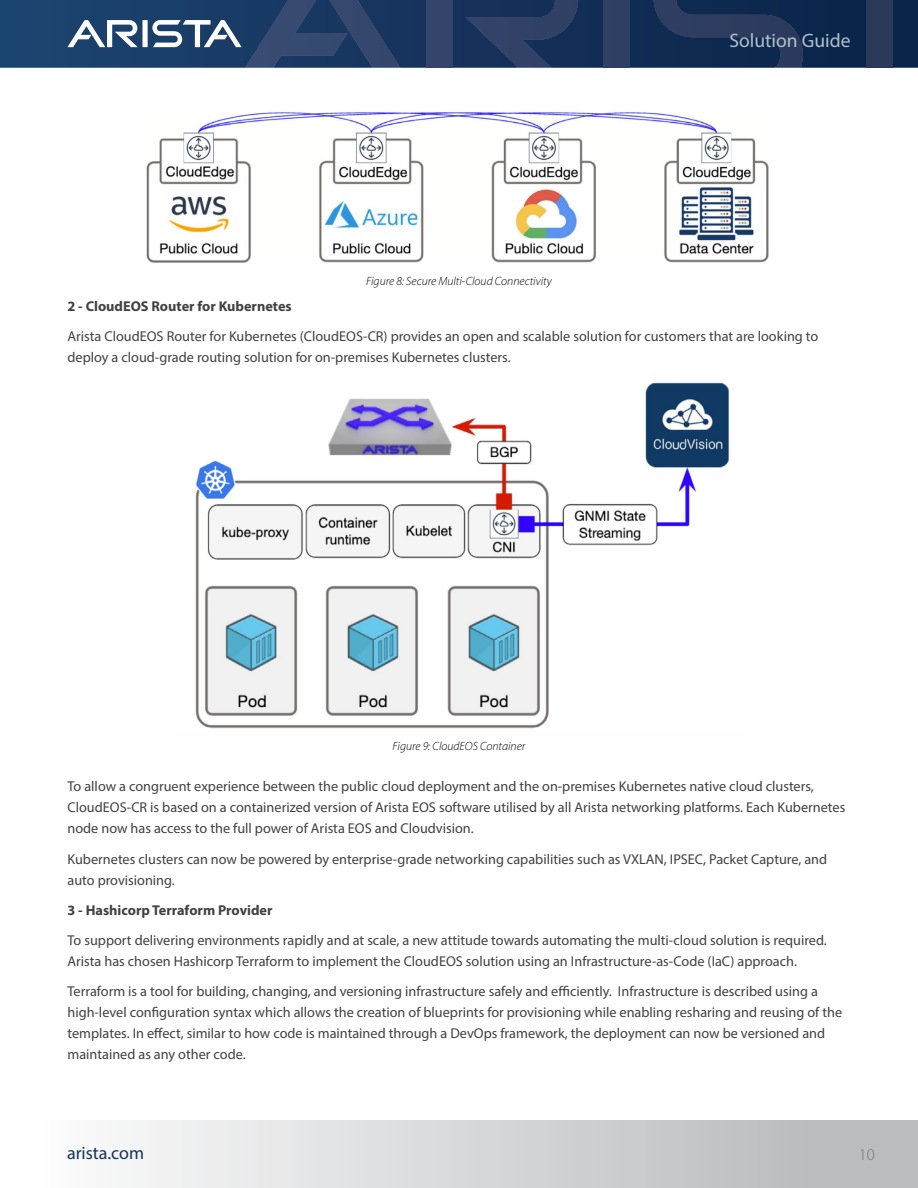
<style>
.page{position:relative;width:918px;height:1188px;background:#fff}
.page>*{position:absolute;margin:0;border:0;box-sizing:border-box;transform-origin:0 0}
.t1{font:19.5px "Myriad Pro";color:#b1c0c9}
.t2{font:18px "Myriad Pro";color:#16325c}
.t3{font:300 16.5px "Myriad Pro";color:#77787b}
.t4{font:14.25px/21px "Myriad Pro";color:#414042}
.t5{font:700 14.25px "Myriad Pro";color:#414042}
.t6{font:italic 300 12px "Myriad Pro";color:#000}
</style>
<div class="page">
<svg style="left:0;top:0;width:918px;height:68px;background:#13325a"></svg>
<div style="left:426px;top:0;width:26px;height:68px;background:#34446a"></div>
<svg style="left:465px;top:0;width:113px;height:68px;background:#22385f"></svg>
<svg style="left:67px;top:0;width:333px;height:68px;background:#334f75"></svg>
<div style="left:604px;top:0;width:26px;height:68px;background:#2f3f63"></div>
<svg style="left:654px;top:0;width:149px;height:68px;background:#1a3156"></svg>
<div style="left:867px;top:0;width:26px;height:68px;background:#2a385a"></div>
<div style="left:0;top:1120px;width:918px;height:68px;background:linear-gradient(to right,#fff,#b3b5b7)"></div>
<img style="left:146px;top:112px;width:623px;height:151px">
<img style="left:195px;top:382px;width:534px;height:347px">
<p class="t6" style="left:366px;top:275px;width:187px">Figure 8: Secure Multi-Cloud Connectivity</p>
<h1 class="t1" style="left:729px;top:29px;width:123px">Solution Guide</h1>
<p class="t5" style="left:68px;top:297px;width:226px">2 - CloudEOS Router for Kubernetes</p>
<p class="t4" style="left:68px;top:326px;width:752px">Arista CloudEOS Router for Kubernetes (CloudEOS-CR) provides an open and scalable solution for customers that are looking to deploy a cloud-grade routing solution for on-premises Kubernetes clusters.</p>
<p class="t6" style="left:393px;top:739px;width:134px">Figure 9: CloudEOS Container</p>
<p class="t4" style="left:68px;top:776px;width:779px">To allow a congruent experience between the public cloud deployment and the on-premises Kubernetes native cloud clusters,<br>CloudEOS-CR is based on a containerized version of Arista EOS software utilised by all Arista networking platforms. Each Kubernetes node now has access to the full power of Arista EOS and Cloudvision.</p>
<p class="t4" style="left:68px;top:848px;width:761px">Kubernetes clusters can now be powered by enterprise-grade networking capabilities such as VXLAN, IPSEC, Packet Capture, and auto provisioning.</p>
<p class="t5" style="left:68px;top:901px;width:207px">3 - Hashicorp Terraform Provider</p>
<p class="t4" style="left:68px;top:929px;width:761px">To support delivering environments rapidly and at scale, a new attitude towards automating the multi-cloud solution is required.<br>Arista has chosen Hashicorp Terraform to implement the CloudEOS solution using an Infrastructure-as-Code (IaC) approach.</p>
<p class="t4" style="left:68px;top:980px;width:776px">Terraform is a tool for building, changing, and versioning infrastructure safely and efficiently. Infrastructure is described using a high-level configuration syntax which allows the creation of blueprints for provisioning while enabling resharing and reusing of the templates. In effect, similar to how code is maintained through a DevOps framework, the deployment can now be versioned and maintained as any other code.</p>
<p class="t2" style="left:67px;top:1142px;width:79px">arista.com</p>
<p class="t3" style="left:859px;top:1145px;width:18px">10</p>
</div>
